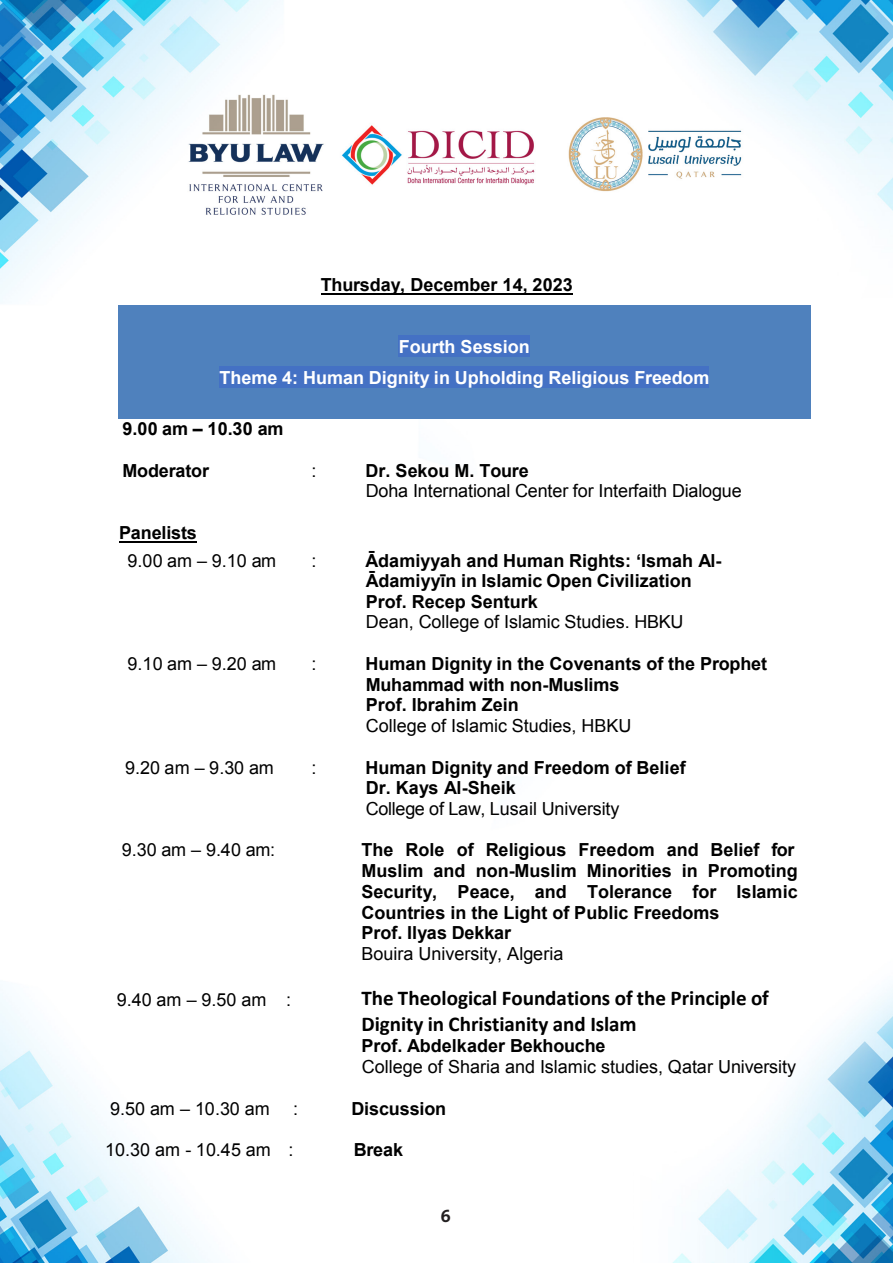
<style>
.page{position:relative;width:893px;height:1263px;background:#fff}
.page>*{position:absolute;margin:0;border:0;box-sizing:border-box;transform-origin:0 0}
.t1{font:700 21px/25.5px "Calibri";color:#000}
.t2{font:700 18px/20.7px "Arial";color:#000}
.t3{font:18px/20.9px "Arial";letter-spacing:-.005em;color:#000}
.t4{font:700 18px/30.8px "Arial";color:#fff;text-align:center}
.t5{font:700 18px "The Sans";color:#231f20}
.s1{font-weight:700}
.s2{font-weight:400}
</style>
<div class="page">
<img style="left:0;top:0;width:893px;height:1263px">
<hr style="left:321px;top:293px;width:252px;height:2px;background:#000">
<div style="left:118px;top:306px;width:692px;height:20px;background:#4f81bd"></div>
<div style="left:118px;top:326px;width:692px;height:31px;background:#4f81bd"></div>
<div style="left:399px;top:335px;width:131px;height:22px;background:#4471c4"></div>
<div style="left:118px;top:357px;width:692px;height:31px;background:#4f81bd"></div>
<div style="left:219px;top:366px;width:490px;height:21px;background:#4471c4"></div>
<div style="left:118px;top:388px;width:692px;height:30px;background:#4f81bd"></div>
<hr style="left:119px;top:541px;width:78px;height:2px;background:#000">
<p class="t2" style="left:321px;top:275px;width:253px">Thursday, December 14, 2023</p>
<p class="t4" style="left:219px;top:332px;width:492px">Fourth Session<br>Theme 4: Human Dignity in Upholding Religious Freedom</p>
<p class="t2" style="left:122px;top:419px;width:162px">9.00 am – 10.30 am</p>
<p class="t2" style="left:122px;top:460px;width:88px">Moderator</p>
<p class="t3" style="left:312px;top:460px;width:7px">:</p>
<p class="t3" style="left:366px;top:460px;width:378px"><span class="s1">Dr. Sekou M. Toure<br></span>Doha International Center for Interfaith Dialogue</p>
<p class="t3" style="left:128px;top:519px;width:150px;line-height:27.8px;text-indent:-8px"><span class="s1">Panelists<br></span>9.00 am – 9.10 am</p>
<p class="t3" style="left:312px;top:550px;width:7px">:</p>
<p class="t2" style="left:366px;top:550px;width:357px">Ādamiyyah and Human Rights: ‘Ismah Al-Ādamiyyīn in Islamic Open Civilization Prof. Recep Senturk<br><span class="s2">Dean, College of Islamic Studies. HBKU</span></p>
<p class="t3" style="left:128px;top:653px;width:150px">9.10 am – 9.20 am</p>
<p class="t3" style="left:312px;top:653px;width:7px">:</p>
<p class="t2" style="left:366px;top:654px;width:403px">Human Dignity in the Covenants of the Prophet<br>Muhammad with non-Muslims<br>Prof. Ibrahim Zein<br><span class="s2">College of Islamic Studies, HBKU</span></p>
<p class="t3" style="left:125px;top:757px;width:150px">9.20 am – 9.30 am</p>
<p class="t3" style="left:312px;top:757px;width:7px">:</p>
<p class="t2" style="left:366px;top:757px;width:322px">Human Dignity and Freedom of Belief<br>Dr. Kays Al-Sheik<br><span class="s2">College of Law, Lusail University</span></p>
<p class="t3" style="left:122px;top:840px;width:155px">9.30 am – 9.40 am:</p>
<p class="t2" style="left:361px;top:840px;width:438px">The Role of Religious Freedom and Belief for Muslim and non-Muslim Minorities in Promoting Security, Peace, and Tolerance for Islamic Countries in the Light of Public Freedoms<br>Prof. Ilyas Dekkar<br><span class="s2">Bouira University, Algeria</span></p>
<p class="t3" style="left:117px;top:989px;width:176px">9.40 am – 9.50 am :</p>
<p class="t1" style="left:361px;top:985px;width:409px">The Theological Foundations of the Principle of<br>Dignity in Christianity and Islam</p>
<p class="t3" style="left:361px;top:1036px;width:436px"><span class="s1">Prof. Abdelkader Bekhouche<br></span>College of Sharia and Islamic studies, Qatar University</p>
<p class="t3" style="left:110px;top:1098px;width:161px">9.50 am – 10.30 am</p>
<p class="t3" style="left:293px;top:1098px;width:7px">:</p>
<p class="t2" style="left:351px;top:1098px;width:96px">Discussion</p>
<p class="t3" style="left:105px;top:1139px;width:190px">10.30 am - 10.45 am :</p>
<p class="t2" style="left:354px;top:1140px;width:51px">Break</p>
<p class="t5" style="left:441px;top:1205px;width:12px">6</p>
</div>
